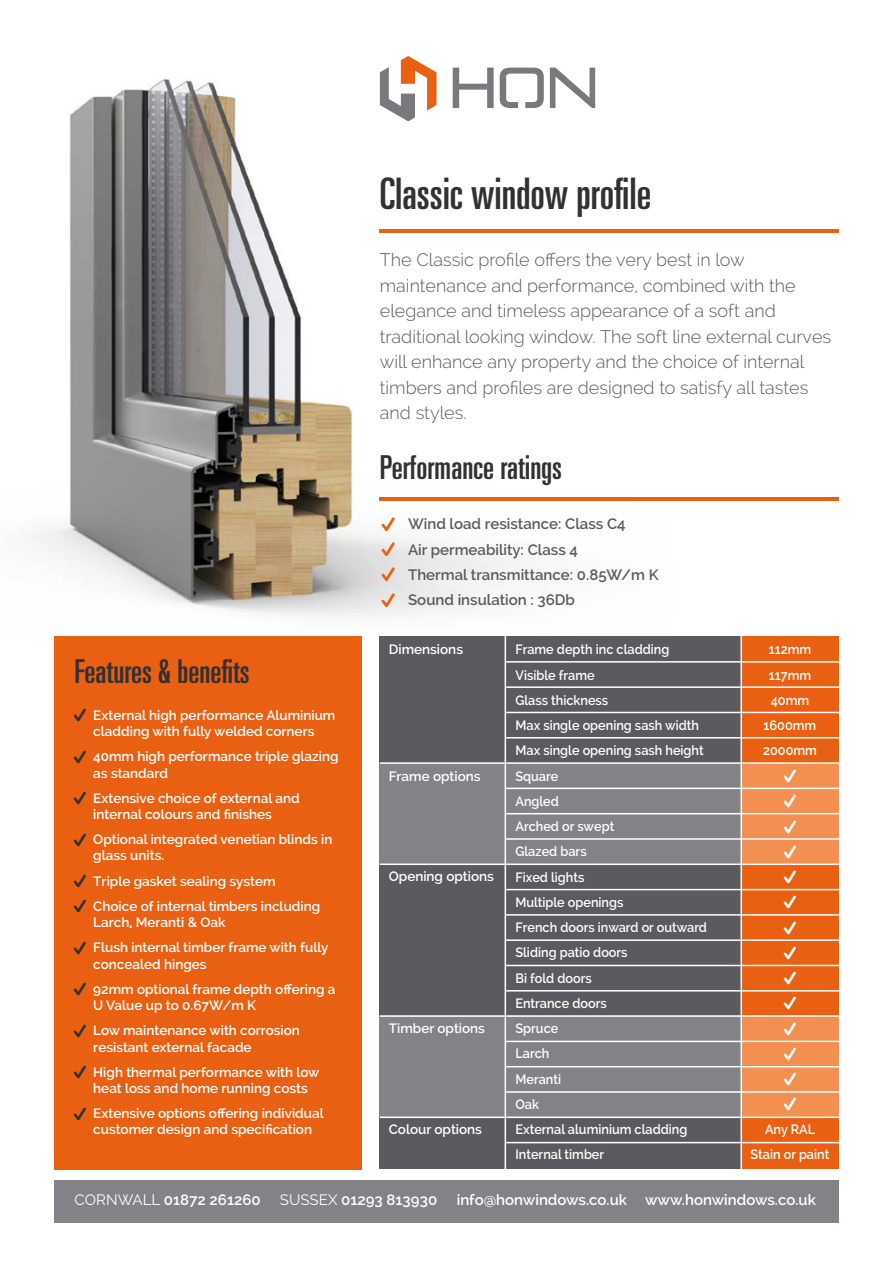
<style>
.page{position:relative;width:893px;height:1263px;background:#fff}
.page>*{position:absolute;margin:0;border:0;box-sizing:border-box;transform-origin:0 0}
.t1{font:ultra-condensed 43.5px "Univers";color:#313133}
.t2{font:39px "Entypo";color:#ea6012}
.t3{font:36px "Entypo";color:#fff}
.t4{font:36px "Entypo";color:#313133}
.t5{font:ultra-condensed 33px "Univers";color:#313133}
.t6{font:300 18px/25.5px "Raleway";color:#5a5b5e}
.t7{font:600 15px "Raleway";color:#5a5b5e}
.t8{font:600 15px "Raleway";color:#fff}
.t9{font:600 13.5px/16.2px "Raleway";color:#fff}
.t10{font:600 13.5px "Raleway";color:#fff;scale:.94 1}
.s1{font-weight:400}
</style>
<div class="page">
<img style="left:35px;top:67px;width:637px;height:575px">
<div style="left:742px;top:636px;width:97px;height:137px;background:#ea6012"></div>
<div style="left:54px;top:636px;width:307px;height:534px;background:#ea6012"></div>
<div style="left:54px;top:1180px;width:785px;height:43px;background:#818386"></div>
<div style="left:742px;top:863px;width:97px;height:154px;background:#ea6012"></div>
<div style="left:742px;top:1116px;width:97px;height:53px;background:#ea6012"></div>
<div style="left:742px;top:763px;width:97px;height:101px;background:#f28f51"></div>
<div style="left:742px;top:1015px;width:97px;height:101px;background:#f28f51"></div>
<svg style="left:380px;top:56px;width:56px;height:65px"></svg>
<svg style="left:453px;top:68px;width:142px;height:40px"></svg>
<hr style="left:380px;top:229px;width:459px;height:4px;background:#ea6012">
<hr style="left:380px;top:497px;width:459px;height:3px;background:#ea6012">
<div style="left:380px;top:636px;width:362px;height:137px;background:#5a5b5e"></div>
<div style="left:380px;top:863px;width:362px;height:154px;background:#5a5b5e"></div>
<div style="left:380px;top:1116px;width:362px;height:53px;background:#5a5b5e"></div>
<div style="left:380px;top:763px;width:362px;height:101px;background:#818386"></div>
<div style="left:380px;top:1015px;width:362px;height:101px;background:#818386"></div>
<hr style="left:505px;top:636px;width:1px;height:539px;background:#fff">
<hr style="left:740px;top:636px;width:2px;height:539px;background:#fff">
<hr style="left:506px;top:661px;width:333px;height:2px;background:#fff">
<hr style="left:506px;top:686px;width:333px;height:2px;background:#fff">
<hr style="left:506px;top:712px;width:333px;height:1px;background:#fff">
<hr style="left:506px;top:737px;width:333px;height:1px;background:#fff">
<hr style="left:380px;top:762px;width:459px;height:2px;background:#fff">
<hr style="left:506px;top:788px;width:333px;height:1px;background:#fff">
<hr style="left:506px;top:813px;width:333px;height:1px;background:#fff">
<hr style="left:506px;top:838px;width:333px;height:2px;background:#fff">
<hr style="left:380px;top:863px;width:459px;height:2px;background:#fff">
<hr style="left:506px;top:889px;width:333px;height:1px;background:#fff">
<hr style="left:506px;top:914px;width:333px;height:2px;background:#fff">
<hr style="left:506px;top:939px;width:333px;height:2px;background:#fff">
<hr style="left:506px;top:965px;width:333px;height:1px;background:#fff">
<hr style="left:506px;top:990px;width:333px;height:1px;background:#fff">
<hr style="left:380px;top:1015px;width:459px;height:2px;background:#fff">
<hr style="left:506px;top:1041px;width:333px;height:1px;background:#fff">
<hr style="left:506px;top:1066px;width:333px;height:1px;background:#fff">
<hr style="left:506px;top:1091px;width:333px;height:2px;background:#fff">
<hr style="left:380px;top:1116px;width:459px;height:2px;background:#fff">
<hr style="left:506px;top:1142px;width:333px;height:1px;background:#fff">
<h1 class="t1" style="left:380px;top:169px;width:273px">Classic window profile</h1>
<p class="t6" style="left:380px;top:247px;width:453px">The Classic profile offers the very best in low maintenance and performance, combined with the elegance and timeless appearance of a soft and traditional looking window. The soft line external curves will enhance any property and the choice of internal timbers and profiles are designed to satisfy all tastes and styles.</p>
<h3 class="t5" style="left:380px;top:448px;width:184px">Performance ratings</h3>
<h3 class="t5" style="left:75px;top:653px;width:176px">Features &amp; benefits</h3>
<h3 class="t4" style="left:72px;top:691px;width:17px">W</h3>
<p class="t9" style="left:93px;top:707px;width:244px">External high performance Aluminium cladding with fully welded corners</p>
<h3 class="t4" style="left:72px;top:732px;width:17px">W</h3>
<p class="t9" style="left:93px;top:748px;width:247px">40mm high performance triple glazing as standard</p>
<h3 class="t4" style="left:72px;top:774px;width:17px">W</h3>
<p class="t9" style="left:93px;top:790px;width:208px">Extensive choice of external and internal colours and finishes</p>
<h3 class="t4" style="left:72px;top:815px;width:17px">W</h3>
<p class="t9" style="left:93px;top:831px;width:241px">Optional integrated venetian blinds in glass units.</p>
<h3 class="t4" style="left:72px;top:857px;width:17px">W</h3>
<p class="t9" style="left:93px;top:873px;width:184px">Triple gasket sealing system</p>
<h3 class="t4" style="left:72px;top:882px;width:17px">W</h3>
<p class="t9" style="left:93px;top:898px;width:228px">Choice of internal timbers including<br>Larch, Meranti &amp; Oak</p>
<h3 class="t4" style="left:72px;top:923px;width:17px">W</h3>
<p class="t9" style="left:93px;top:939px;width:237px">Flush internal timber frame with fully concealed hinges</p>
<h3 class="t4" style="left:72px;top:965px;width:17px">W</h3>
<p class="t9" style="left:93px;top:981px;width:244px">92mm optional frame depth offering a<br>U Value up to 0.67W/m K</p>
<h3 class="t4" style="left:72px;top:1006px;width:17px">W</h3>
<p class="t9" style="left:93px;top:1022px;width:208px">Low maintenance with corrosion resistant external facade</p>
<h3 class="t4" style="left:72px;top:1048px;width:17px">W</h3>
<p class="t9" style="left:93px;top:1064px;width:228px">High thermal performance with low heat loss and home running costs</p>
<h3 class="t4" style="left:72px;top:1089px;width:17px">W</h3>
<p class="t9" style="left:93px;top:1105px;width:232px">Extensive options offering individual customer design and specification</p>
<h2 class="t2" style="left:380px;top:498px;width:18px">W</h2>
<p class="t7" style="left:408px;top:515px;width:219px">Wind load resistance: Class C4</p>
<h2 class="t2" style="left:380px;top:523px;width:18px">W</h2>
<p class="t7" style="left:408px;top:541px;width:171px">Air permeability: Class 4</p>
<h2 class="t2" style="left:380px;top:548px;width:18px">W</h2>
<p class="t7" style="left:408px;top:566px;width:252px">Thermal transmittance: 0.85W/m K</p>
<h2 class="t2" style="left:380px;top:573px;width:18px">W</h2>
<p class="t7" style="left:408px;top:591px;width:168px">Sound insulation : 36Db</p>
<p class="t9" style="left:389px;top:641px;width:76px">Dimensions</p>
<p class="t9" style="left:389px;top:768px;width:93px">Frame options</p>
<p class="t9" style="left:389px;top:868px;width:107px">Opening options</p>
<p class="t9" style="left:389px;top:1020px;width:98px">Timber options</p>
<p class="t9" style="left:389px;top:1121px;width:95px">Colour options</p>
<p class="t10" style="left:515px;top:642px;width:165px">Frame depth inc cladding</p>
<p class="t10" style="left:769px;top:642px;width:47px">112mm</p>
<p class="t10" style="left:515px;top:667px;width:86px">Visible frame</p>
<p class="t10" style="left:769px;top:667px;width:47px">117mm</p>
<p class="t10" style="left:515px;top:692px;width:100px">Glass thickness</p>
<p class="t10" style="left:771px;top:692px;width:42px">40mm</p>
<p class="t10" style="left:515px;top:717px;width:197px">Max single opening sash width</p>
<p class="t10" style="left:764px;top:717px;width:58px">1600mm</p>
<p class="t10" style="left:515px;top:743px;width:202px">Max single opening sash height</p>
<p class="t10" style="left:763px;top:743px;width:59px">2000mm</p>
<p class="t10" style="left:515px;top:768px;width:47px">Square</p>
<h3 class="t3" style="left:782px;top:751px;width:17px">W</h3>
<p class="t10" style="left:515px;top:793px;width:48px">Angled</p>
<h3 class="t3" style="left:782px;top:777px;width:17px">W</h3>
<p class="t10" style="left:515px;top:818px;width:107px">Arched or swept</p>
<h3 class="t3" style="left:782px;top:802px;width:17px">W</h3>
<p class="t10" style="left:515px;top:844px;width:77px">Glazed bars</p>
<h3 class="t3" style="left:782px;top:827px;width:17px">W</h3>
<p class="t10" style="left:515px;top:869px;width:75px">Fixed lights</p>
<h3 class="t3" style="left:782px;top:852px;width:17px">W</h3>
<p class="t10" style="left:515px;top:894px;width:116px">Multiple openings</p>
<h3 class="t3" style="left:782px;top:878px;width:17px">W</h3>
<p class="t10" style="left:515px;top:919px;width:205px">French doors inward or outward</p>
<h3 class="t3" style="left:782px;top:903px;width:17px">W</h3>
<p class="t10" style="left:515px;top:945px;width:121px">Sliding patio doors</p>
<h3 class="t3" style="left:782px;top:928px;width:17px">W</h3>
<p class="t10" style="left:515px;top:970px;width:83px">Bi fold doors</p>
<h3 class="t3" style="left:782px;top:954px;width:17px">W</h3>
<p class="t10" style="left:515px;top:995px;width:99px">Entrance doors</p>
<h3 class="t3" style="left:782px;top:979px;width:17px">W</h3>
<p class="t10" style="left:515px;top:1020px;width:47px">Spruce</p>
<h3 class="t3" style="left:782px;top:1004px;width:17px">W</h3>
<p class="t10" style="left:515px;top:1046px;width:38px">Larch</p>
<h3 class="t3" style="left:782px;top:1029px;width:17px">W</h3>
<p class="t10" style="left:515px;top:1071px;width:50px">Meranti</p>
<h3 class="t3" style="left:782px;top:1055px;width:17px">W</h3>
<p class="t10" style="left:515px;top:1096px;width:27px">Oak</p>
<h3 class="t3" style="left:782px;top:1080px;width:17px">W</h3>
<p class="t10" style="left:515px;top:1121px;width:184px">External aluminium cladding</p>
<p class="t10" style="left:765px;top:1121px;width:55px">Any RAL</p>
<p class="t10" style="left:515px;top:1147px;width:96px">Internal timber</p>
<p class="t10" style="left:751px;top:1147px;width:85px">Stain or paint</p>
<p class="t8" style="left:75px;top:1191px;width:188px"><span class="s1">CORNWALL</span> 01872 261260</p>
<p class="t8" style="left:280px;top:1191px;width:159px"><span class="s1">SUSSEX</span> 01293 813930</p>
<p class="t8" style="left:457px;top:1191px;width:361px">info@honwindows.co.uk www.honwindows.co.uk</p>
</div>
